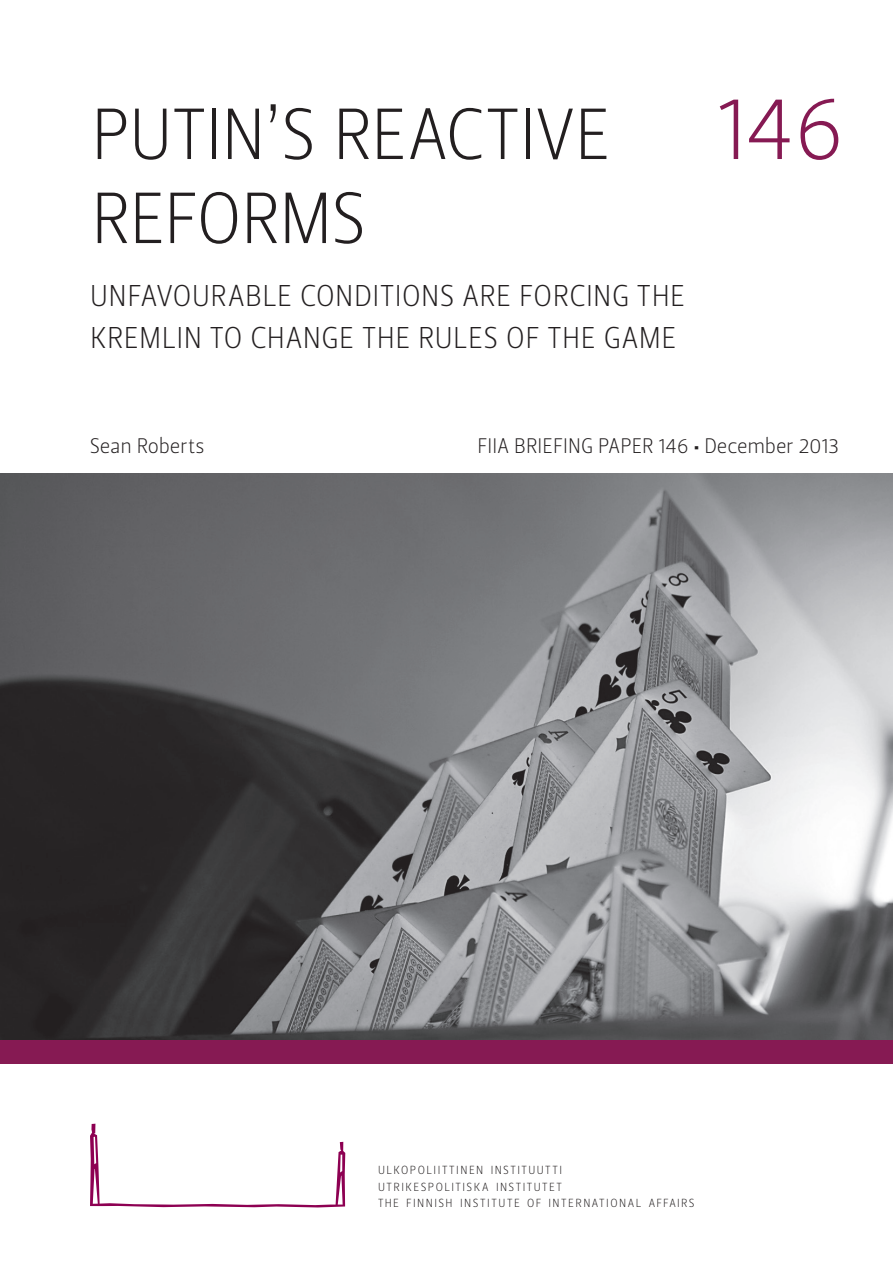
<style>
.page{position:relative;width:893px;height:1263px;background:#fff}
.page>*{position:absolute;margin:0;border:0;box-sizing:border-box;transform-origin:0 0}
.t1{font:90px "Leitura Sans Grot 1";color:#861a53}
.t2{font:72px/84px "Leitura Sans Grot 1";letter-spacing:-.01em;color:#231f20}
.t3{font:30px/42px "Leitura Sans Grot 1";letter-spacing:.015em;color:#231f20}
.t4{font:21px "Leitura Sans Grot 1";letter-spacing:-.01em;color:#231f20}
.t5{font:11.7px/16.2px "Leitura Sans Grot 1";letter-spacing:.125em;color:#231f20}
</style>
<div class="page">
<img style="left:0;top:473px;width:893px;height:567px">
<div style="left:0;top:1040px;width:893px;height:23px;background:#861a53"></div>
<svg style="left:90px;top:1124px;width:255px;height:83px"></svg>
<h2 class="t2" style="left:91px;top:102px;width:521px">PUTIN’S REACTIVE<br>REFORMS</h2>
<h3 class="t3" style="left:90px;top:279px;width:597px">UNFAVOU RABLE CONDITIONS ARE FORCING THE<br>KREMLIN TO CHANGE THE RU LES OF THE GAME</h3>
<h1 class="t1" style="left:716px;top:95px;width:131px">146</h1>
<h3 class="t4" style="left:90px;top:438px;width:116px">SEAN ROBERTS</h3>
<h3 class="t4" style="left:477px;top:438px;width:9px">FIIA</h3>
<h3 class="t4" style="left:514px;top:438px;width:22px">BRIEFIN</h3>
<h3 class="t4" style="left:581px;top:438px;width:260px">G PAPER 146 • DECEMBER 2013</h3>
<p class="t5" style="left:378px;top:1164px;width:318px">ULKOPOLIITTINEN INSTITUUTTI<br>UTRIKESPOLITISKA INSTITUTET<br>THE FINNISH INSTITUTE OF INTERNATIONAL AFFAIRS</p>
</div>
